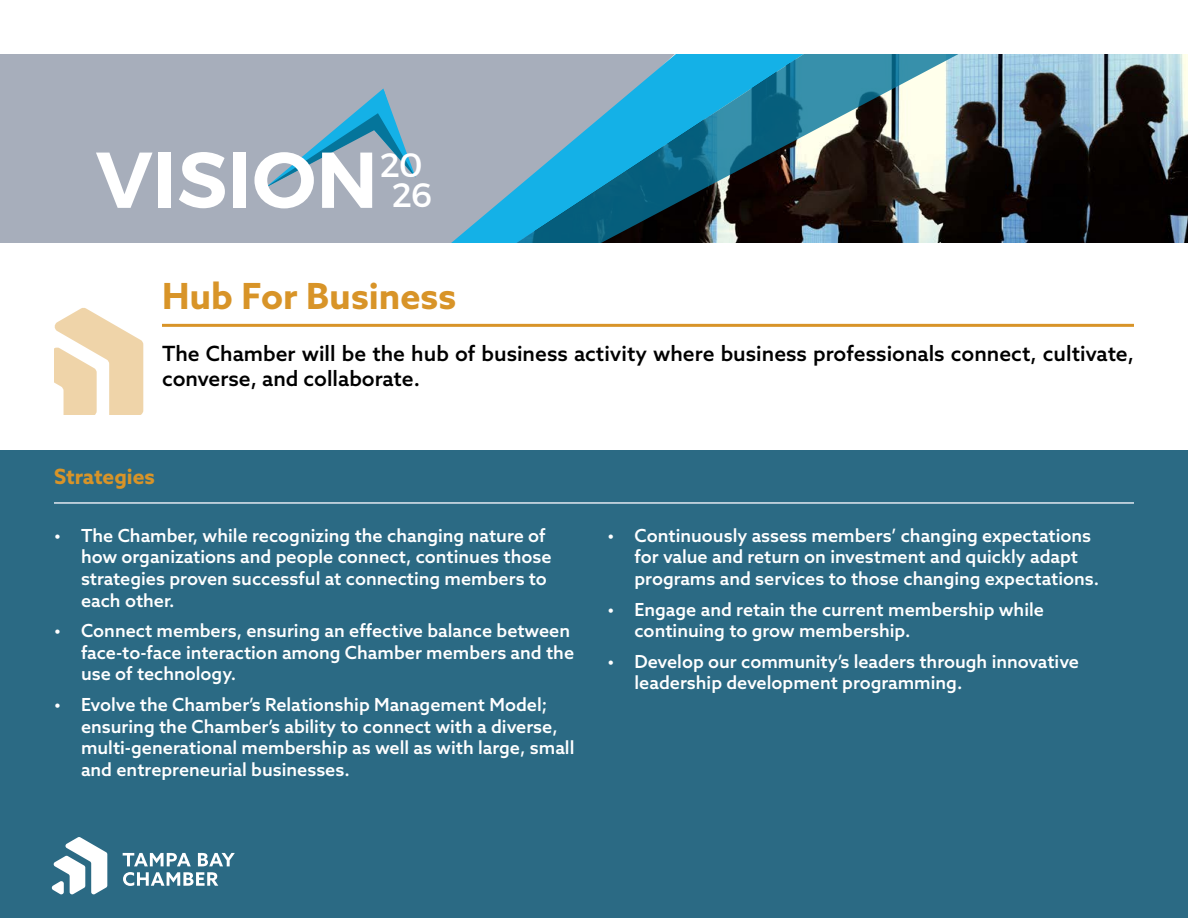
<style>
.page{position:relative;width:1188px;height:918px;background:#fff}
.page>*{position:absolute;margin:0;border:0;box-sizing:border-box;transform-origin:0 0}
.t1{font:600 79.05px "Montserrat";color:#fff}
.t2{font:700 36px "Azo Sans";color:#d89428}
.t3{font:33.9px "Montserrat";color:#fff}
.t4{font:500 21px/25.2px "Azo Sans";color:#000}
.t5{font:700 21px "Azo Sans";color:#d89428}
.t6{font:500 18px/21.6px "Azo Sans";color:#fff}
</style>
<div class="page">
<div style="left:0;top:450px;width:1188px;height:468px;background:#2b6a84"></div>
<svg style="left:123px;top:853px;width:68px;height:13px"></svg>
<svg style="left:198px;top:853px;width:37px;height:13px"></svg>
<svg style="left:123px;top:872px;width:95px;height:14px"></svg>
<svg style="left:52px;top:837px;width:55px;height:57px"></svg>
<hr style="left:162px;top:324px;width:972px;height:3px;background:#d89428">
<hr style="left:54px;top:502px;width:1080px;height:2px;background:#e2e8f0">
<img style="left:1011px;top:54px;width:177px;height:189px">
<div style="left:0;top:54px;width:420px;height:189px;background:#a7aebb"></div>
<svg style="left:265px;top:89px;width:151px;height:99px;background:#87a9bd"></svg>
<svg style="left:420px;top:54px;width:591px;height:189px;background:#517f90"></svg>
<svg style="left:54px;top:308px;width:89px;height:106px"></svg>
<h1 class="t1" style="left:96px;top:131px;width:284px">VISION</h1>
<h3 class="t3" style="left:380px;top:144px;width:44px">20</h3>
<h3 class="t3" style="left:392px;top:174px;width:41px">26</h3>
<h2 class="t2" style="left:162px;top:272px;width:296px">Hub For Business</h2>
<p class="t4" style="left:162px;top:341px;width:974px">The Chamber will be the hub of business activity where business professionals connect, cultivate, converse, and collaborate.</p>
<p class="t5" style="left:54px;top:463px;width:102px">Strategies</p>
<p class="t6" style="left:81px;top:524px;width:472px;text-indent:-27px">• The Chamber, while recognizing the changing nature of how organizations and people connect, continues those strategies proven successful at connecting members to each other.</p>
<p class="t6" style="left:81px;top:620px;width:495px;text-indent:-27px">• Connect members, ensuring an effective balance between face-to-face interaction among Chamber members and the use of technology.</p>
<p class="t6" style="left:81px;top:694px;width:495px;text-indent:-27px">• Evolve the Chamber’s Relationship Management Model; ensuring the Chamber’s ability to connect with a diverse, multi-generational membership as well as with large, small and entrepreneurial businesses.</p>
<p class="t6" style="left:634px;top:524px;width:466px;text-indent:-27px">• Continuously assess members’ changing expectations for value and return on investment and quickly adapt programs and services to those changing expectations.</p>
<p class="t6" style="left:634px;top:598px;width:411px;text-indent:-27px">• Engage and retain the current membership while continuing to grow membership.</p>
<p class="t6" style="left:634px;top:650px;width:446px;text-indent:-27px">• Develop our community’s leaders through innovative leadership development programming.</p>
</div>
